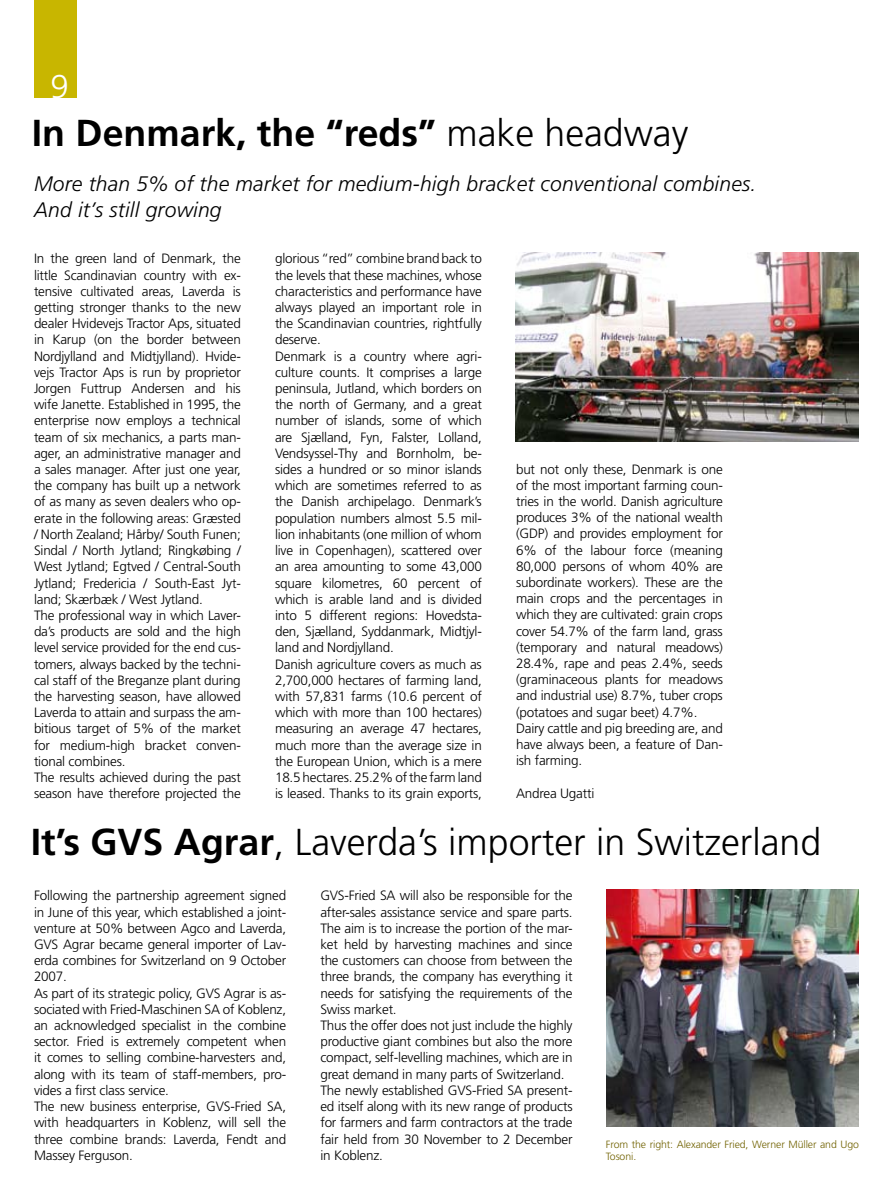
<style>
.page{position:relative;width:893px;height:1191px;background:#fff}
.page>*{position:absolute;margin:0;border:0;box-sizing:border-box;transform-origin:0 0}
.t1{font:300 37.5px "Frutiger";color:#000}
.t2{font:700 37.5px "Frutiger";color:#000}
.t3{font:italic 300 21px/25.8px "Frutiger";letter-spacing:.01em;color:#000}
.t4{font:300 13.5px/16.2px "Frutiger";letter-spacing:-.015em;color:#000}
.t5{font:300 10.5px/12.6px "Frutiger";letter-spacing:-.01em;color:#716200}
.s1{font-weight:300}
.s2{font-weight:700}
</style>
<div class="page">
<div style="left:34px;top:0;width:43px;height:98px;background:#c8b600"></div>
<img style="left:607px;top:889px;width:252px;height:237px">
<img style="left:515px;top:252px;width:344px;height:190px">
<h1 class="t2" style="left:32px;top:111px;width:658px">In Denmark, the “reds” <span class="s1">make headway</span></h1>
<h2 class="t3" style="left:34px;top:171px;width:724px">More than 5% of the market for medium-high bracket conventional combines.<br>And it’s still growing</h2>
<p class="t4" style="left:34px;top:251px;width:208px">In the green land of Denmark, the little Scandinavian country with ex&shy;tensive cultivated areas, Laverda is getting stronger thanks to the new dealer Hvidevejs Tractor Aps, situated in Karup (on the border between Nordjylland and Midtjylland). Hvide&shy;vejs Tractor Aps is run by proprietor Jorgen Futtrup Andersen and his wife Janette. Established in 1995, the enterprise now employs a technical team of six mechanics, a parts man&shy;ager, an administrative manager and a sales manager. After just one year, the company has built up a network of as many as seven dealers who op&shy;erate in the following areas: Græsted / North Zealand; Hårby/ South Funen; Sindal / North Jytland; Ringkøbing / West Jytland; Egtved / Central-South Jytland; Fredericia / South-East Jyt&shy;land; Skærbæk / West Jytland.<br>The professional way in which Laver&shy;da’s products are sold and the high level service provided for the end cus&shy;tomers, always backed by the techni&shy;cal staff of the Breganze plant during the harvesting season, have allowed Laverda to attain and surpass the am&shy;bitious target of 5% of the market for medium-high bracket conven&shy;tional combines.<br>The results achieved during the past season have therefore projected the</p>
<p class="t4" style="left:275px;top:251px;width:208px">glorious “red” combine brand back to the levels that these machines, whose characteristics and performance have always played an important role in the Scandinavian countries, rightfully deserve.<br>Denmark is a country where agri&shy;culture counts. It comprises a large peninsula, Jutland, which borders on the north of Germany, and a great number of islands, some of which are Sjælland, Fyn, Falster, Lolland, Vendsyssel-Thy and Bornholm, be&shy;sides a hundred or so minor islands which are sometimes referred to as the Danish archipelago. Denmark’s population numbers almost 5.5 mil&shy;lion inhabitants (one million of whom live in Copenhagen), scattered over an area amounting to some 43,000 square kilometres, 60 percent of which is arable land and is divided into 5 different regions: Hovedsta&shy;den, Sjælland, Syddanmark, Midtjyl&shy;land and Nordjylland.<br>Danish agriculture covers as much as 2,700,000 hectares of farming land, with 57,831 farms (10.6 percent of which with more than 100 hectares) measuring an average 47 hectares, much more than the average size in the European Union, which is a mere 18.5 hectares. 25.2% of the farm land is leased. Thanks to its grain exports,</p>
<p class="t4" style="left:516px;top:461px;width:208px">but not only these, Denmark is one of the most important farming coun&shy;tries in the world. Danish agriculture produces 3% of the national wealth (GDP) and provides employment for 6% of the labour force (meaning 80,000 persons of whom 40% are subordinate workers). These are the main crops and the percentages in which they are cultivated: grain crops cover 54.7% of the farm land, grass (temporary and natural meadows)<br>28.4%, rape and peas 2.4%, seeds (graminaceous plants for meadows and industrial use) 8.7%, tuber crops (potatoes and sugar beet) 4.7%.<br>Dairy cattle and pig breeding are, and have always been, a feature of Dan&shy;ish farming.</p>
<p class="t4" style="left:516px;top:785px;width:80px">Andrea Ugatti</p>
<h1 class="t1" style="left:31px;top:820px;width:792px"><span class="s2">It’s GVS Agrar</span>, Laverda’s importer in Switzerland</h1>
<p class="t4" style="left:34px;top:887px;width:254px">Following the partnership agreement signed in June of this year, which established a joint&shy;venture at 50% between Agco and Laverda, GVS Agrar became general importer of Lav&shy;erda combines for Switzerland on 9 October 2007.<br>As part of its strategic policy, GVS Agrar is as&shy;sociated with Fried-Maschinen SA of Koblenz, an acknowledged specialist in the combine sector. Fried is extremely competent when it comes to selling combine-harvesters and, along with its team of staff-members, pro&shy;vides a first class service.<br>The new business enterprise, GVS-Fried SA, with headquarters in Koblenz, will sell the three combine brands: Laverda, Fendt and Massey Ferguson.</p>
<p class="t4" style="left:320px;top:887px;width:254px">GVS-Fried SA will also be responsible for the after-sales assistance service and spare parts.<br>The aim is to increase the portion of the mar&shy;ket held by harvesting machines and since the customers can choose from between the three brands, the company has everything it needs for satisfying the requirements of the Swiss market.<br>Thus the offer does not just include the highly productive giant combines but also the more compact, self-levelling machines, which are in great demand in many parts of Switzerland.<br>The newly established GVS-Fried SA present&shy;ed itself along with its new range of products for farmers and farm contractors at the trade fair held from 30 November to 2 December in Koblenz.</p>
<p class="t5" style="left:606px;top:1137px;width:254px">From the right: Alexander Fried, Werner Müller and Ugo<br>Tosoni.</p>
</div>
